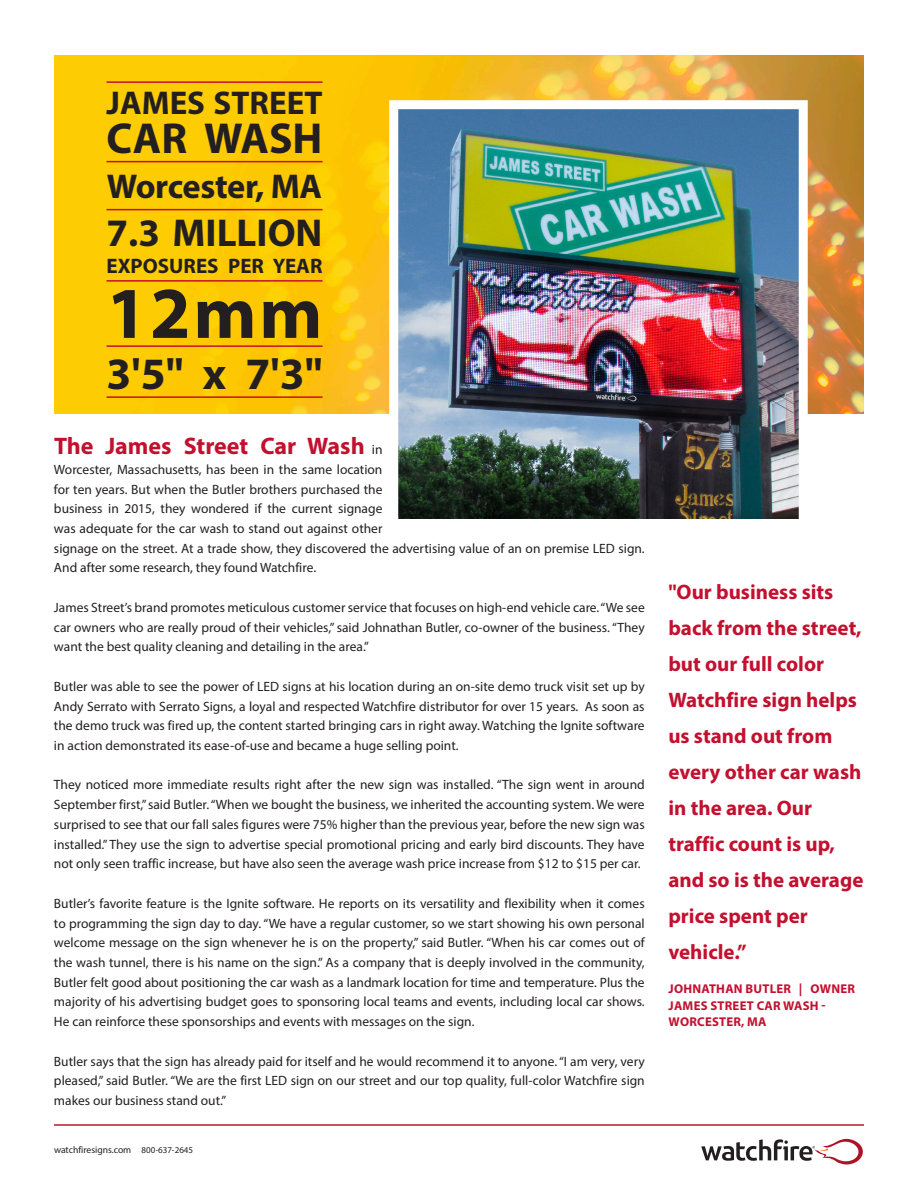
<style>
.page{position:relative;width:918px;height:1188px;background:#fff}
.page>*{position:absolute;margin:0;border:0;box-sizing:border-box;transform-origin:0 0}
.t1{font:700 73.5px "Myriad Pro";color:#231f20}
.t2{font:700 45px "Myriad Pro";color:#231f20}
.t3{font:700 43.5px "Myriad Pro";color:#231f20}
.t4{font:700 39px "Myriad Pro";color:#231f20}
.t5{font:700 34.5px "Myriad Pro";letter-spacing:-.015em;color:#231f20}
.t6{font:700 33px "Myriad Pro";color:#231f20}
.t7{font:700 24px "Myriad Pro";color:#c3102f}
.t8{font:700 21px/36px "Myriad Pro";color:#c3102f}
.t9{font:700 21px "Myriad Pro";color:#231f20}
.t10{font:13.5px/19.6px "Myriad Pro";color:#231f20;text-align:justify}
.t11{font:700 12.75px/16.5px "Myriad Pro";letter-spacing:.02em;color:#c3102f}
.t12{font:9.6px "Myriad Pro";color:#231f20}
.s1{font-weight:400;font-size:13.5px;color:#231f20}
.s2{font-size:9px}
</style>
<div class="page">
<hr style="left:54px;top:1124px;width:810px;height:2px;background:#c3102f">
<img style="left:54px;top:56px;width:810px;height:358px">
<img style="left:385px;top:96px;width:427px;height:423px">
<hr style="left:107px;top:81px;width:216px;height:2px;background:#c3102f">
<hr style="left:107px;top:161px;width:216px;height:1px;background:#c3102f">
<hr style="left:107px;top:209px;width:216px;height:1px;background:#c3102f">
<hr style="left:107px;top:280px;width:216px;height:2px;background:#c3102f">
<hr style="left:107px;top:345px;width:216px;height:2px;background:#c3102f">
<hr style="left:107px;top:396px;width:216px;height:2px;background:#c3102f">
<svg style="left:701px;top:1139px;width:162px;height:26px"></svg>
<p class="t6" style="left:107px;top:82px;width:218px">JAMES STREET</p>
<p class="t3" style="left:107px;top:110px;width:218px">CAR WASH</p>
<p class="t5" style="left:107px;top:164px;width:217px">Worcester, MA</p>
<p class="t4" style="left:107px;top:208px;width:218px">7.3 MILLION</p>
<p class="t9" style="left:107px;top:253px;width:218px">EXPOSURES PER YEAR</p>
<p class="t1" style="left:107px;top:265px;width:217px">12mm</p>
<p class="t2" style="left:107px;top:344px;width:218px">3'5" x 7'3"</p>
<p class="t7" style="left:54px;top:430px;width:330px">The James Street Car Wash <span class="s1">in</span></p>
<p class="t10" style="left:54px;top:459px;width:592px;text-align:left">Worcester, Massachusetts, has been in the same location<br>for ten years. But when the Butler brothers purchased the<br>business in 2015, they wondered if the current signage<br>was adequate for the car wash to stand out against other<br>signage on the street. At a trade show, they discovered the advertising value of an on premise LED sign.<br>And after some research, they found Watchfire.</p>
<p class="t10" style="left:54px;top:597px;width:592px">James Street’s brand promotes meticulous customer service that focuses on high-end vehicle care. “We see car owners who are really proud of their vehicles,” said Johnathan Butler, co-owner of the business. “They want the best quality cleaning and detailing in the area.”</p>
<p class="t10" style="left:54px;top:676px;width:592px">Butler was able to see the power of LED signs at his location during an on-site demo truck visit set up by Andy Serrato with Serrato Signs, a loyal and respected Watchfire distributor for over 15 years. As soon as the demo truck was fired up, the content started bringing cars in right away. Watching the Ignite software in action demonstrated its ease-of-use and became a huge selling point.</p>
<p class="t10" style="left:54px;top:775px;width:592px">They noticed more immediate results right after the new sign was installed. “The sign went in around September first,” said Butler. “When we bought the business, we inherited the accounting system. We were surprised to see that our fall sales figures were 75% higher than the previous year, before the new sign was installed.” They use the sign to advertise special promotional pricing and early bird discounts. They have not only seen traffic increase, but have also seen the average wash price increase from $12 to $15 per car.</p>
<p class="t10" style="left:54px;top:893px;width:592px">Butler’s favorite feature is the Ignite software. He reports on its versatility and flexibility when it comes to programming the sign day to day. “We have a regular customer, so we start showing his own personal welcome message on the sign whenever he is on the property,” said Butler. “When his car comes out of the wash tunnel, there is his name on the sign.” As a company that is deeply involved in the community, Butler felt good about positioning the car wash as a landmark location for time and temperature. Plus the majority of his advertising budget goes to sponsoring local teams and events, including local car shows.<br>He can reinforce these sponsorships and events with messages on the sign.</p>
<p class="t10" style="left:54px;top:1051px;width:592px">Butler says that the sign has already paid for itself and he would recommend it to anyone. “I am very, very pleased,” said Butler. “We are the first LED sign on our street and our top quality, full-color Watchfire sign makes our business stand out.”</p>
<p class="t12" style="left:54px;top:1144px;width:141px">watchfiresigns.com <span class="s2">800-637-2645</span></p>
<p class="t8" style="left:668px;top:573px;width:197px">"Our business sits back from the street, but our full color<br>Watchfire sign helps us stand out from every other car wash in the area. Our traffic count is up, and so is the average price spent per vehicle.”</p>
<p class="t11" style="left:669px;top:980px;width:188px">JOHNATHAN BUTLER | OWNER<br>JAMES STREET CAR WASH -</p>
<p class="t11" style="left:669px;top:1013px;width:100px">WORCESTER, MA</p>
</div>
